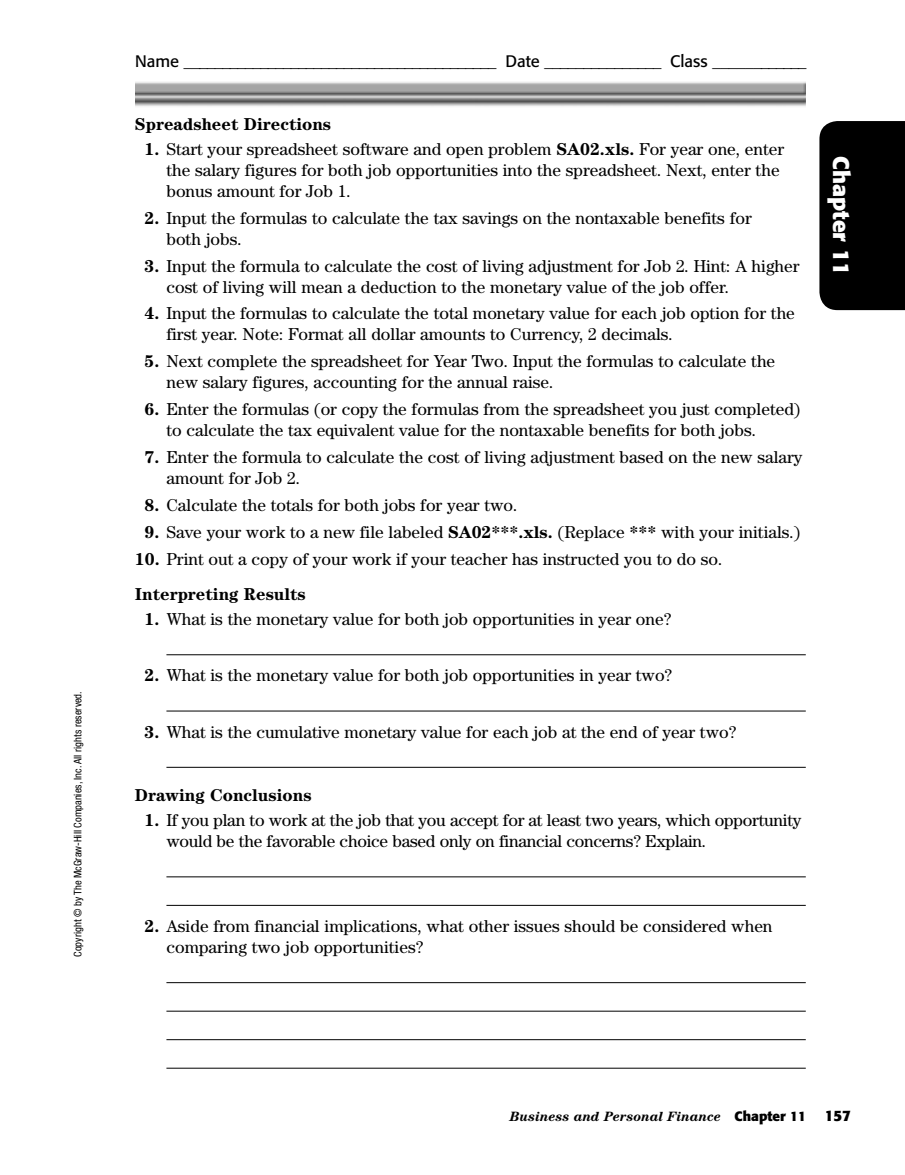
<style>
.page{position:relative;width:905px;height:1175px;background:#fff}
.page>*{position:absolute;margin:0;border:0;box-sizing:border-box;transform-origin:0 0}
.t1{font:700 22.5px "Formata OTF";color:#fff}
.t2{font:17.25px/21px "Century Std";color:#000}
.t3{font:700 17.25px "Century Std";color:#000}
.t4{font:16.5px "Formata OTF";color:#000}
.t5{font:700 15px "Formata OTF";color:#000}
.t6{font:italic 700 13.5px "Century Std";color:#000}
.t7{font:condensed 10.5px "Helvetica Neue LT Std";color:#000}
.s1{font-weight:700}
.s2{font-family:"Formata OTF";font-style:normal}
</style>
<div class="page">
<img style="left:135px;top:81px;width:671px;height:26px">
<div style="left:819px;top:121px;width:85px;height:189px;background:#000"></div>
<hr style="left:166px;top:654px;width:639px;height:1px;background:#000">
<hr style="left:166px;top:710px;width:639px;height:1px;background:#000">
<hr style="left:166px;top:767px;width:639px;height:1px;background:#000">
<hr style="left:166px;top:876px;width:639px;height:1px;background:#000">
<hr style="left:166px;top:905px;width:639px;height:1px;background:#000">
<hr style="left:166px;top:982px;width:639px;height:1px;background:#000">
<hr style="left:166px;top:1010px;width:639px;height:1px;background:#000">
<hr style="left:166px;top:1039px;width:639px;height:1px;background:#000">
<hr style="left:166px;top:1067px;width:639px;height:1px;background:#000">
<p class="t7" style="left:74px;top:956px;width:267px;rotate:-90deg">Copyright © by The McGraw-Hill Companies, Inc. All rights reserved.</p>
<p class="t4" style="left:135px;top:53px;width:673px">Name _________________________________________ Date _______________ Class ____________</p>
<p class="t3" style="left:135px;top:117px;width:198px">Spreadsheet Directions</p>
<p class="t2" style="left:166px;top:140px;width:619px;text-indent:-22px"><span class="s1">1.</span> Start your spreadsheet software and open problem <span class="s1">SA02.xls.</span> For year one, enter the salary figures for both job opportunities into the spreadsheet. Next, enter the bonus amount for Job 1.</p>
<p class="t2" style="left:166px;top:209px;width:587px;text-indent:-22px"><span class="s1">2.</span> Input the formulas to calculate the tax savings on the nontaxable benefits for both jobs.</p>
<p class="t2" style="left:166px;top:257px;width:634px;text-indent:-22px"><span class="s1">3.</span> Input the formula to calculate the cost of living adjustment for Job 2. Hint: A higher cost of living will mean a deduction to the monetary value of the job offer.</p>
<p class="t2" style="left:166px;top:304px;width:630px;text-indent:-22px"><span class="s1">4.</span> Input the formulas to calculate the total monetary value for each job option for the first year. Note: Format all dollar amounts to Currency, 2 decimals.</p>
<p class="t2" style="left:166px;top:352px;width:610px;text-indent:-22px"><span class="s1">5.</span> Next complete the spreadsheet for Year Two. Input the formulas to calculate the new salary figures, accounting for the annual raise.</p>
<p class="t2" style="left:166px;top:400px;width:635px;text-indent:-22px"><span class="s1">6.</span> Enter the formulas (or copy the formulas from the spreadsheet you just completed) to calculate the tax equivalent value for the nontaxable benefits for both jobs.</p>
<p class="t2" style="left:166px;top:448px;width:637px;text-indent:-22px"><span class="s1">7.</span> Enter the formula to calculate the cost of living adjustment based on the new salary amount for Job 2.</p>
<p class="t2" style="left:144px;top:496px;width:374px"><span class="s1">8.</span> Calculate the totals for both jobs for year two.</p>
<p class="t2" style="left:144px;top:523px;width:657px"><span class="s1">9.</span> Save your work to a new file labeled <span class="s1">SA02***.xls.</span> (Replace <span class="s1">***</span> with your initials.)</p>
<p class="t2" style="left:135px;top:543px;width:589px;line-height:34.5px"><span class="s1">10.</span> Print out a copy of your work if your teacher has instructed you to do so.<br><span class="s1">Interpreting Results</span></p>
<p class="t2" style="left:144px;top:610px;width:528px"><span class="s1">1.</span> What is the monetary value for both job opportunities in year one?</p>
<p class="t2" style="left:144px;top:666px;width:529px"><span class="s1">2.</span> What is the monetary value for both job opportunities in year two?</p>
<p class="t2" style="left:144px;top:722px;width:593px"><span class="s1">3.</span> What is the cumulative monetary value for each job at the end of year two?</p>
<p class="t3" style="left:135px;top:788px;width:178px">Drawing Conclusions</p>
<p class="t2" style="left:166px;top:811px;width:636px;text-indent:-22px"><span class="s1">1.</span> If you plan to work at the job that you accept for at least two years, which opportunity would be the favorable choice based only on financial concerns? Explain.</p>
<p class="t1" style="left:851px;top:156px;width:120px;rotate:90deg">Chapter 11</p>
<p class="t2" style="left:166px;top:916px;width:607px;text-indent:-22px"><span class="s1">2.</span> Aside from financial implications, what other issues should be considered when comparing two job opportunities?</p>
<p class="t6" style="left:510px;top:1111px;width:297px">Business and Personal Finance <span class="s2">Chapter 11</span></p>
<p class="t5" style="left:824px;top:1108px;width:28px">157</p>
</div>
